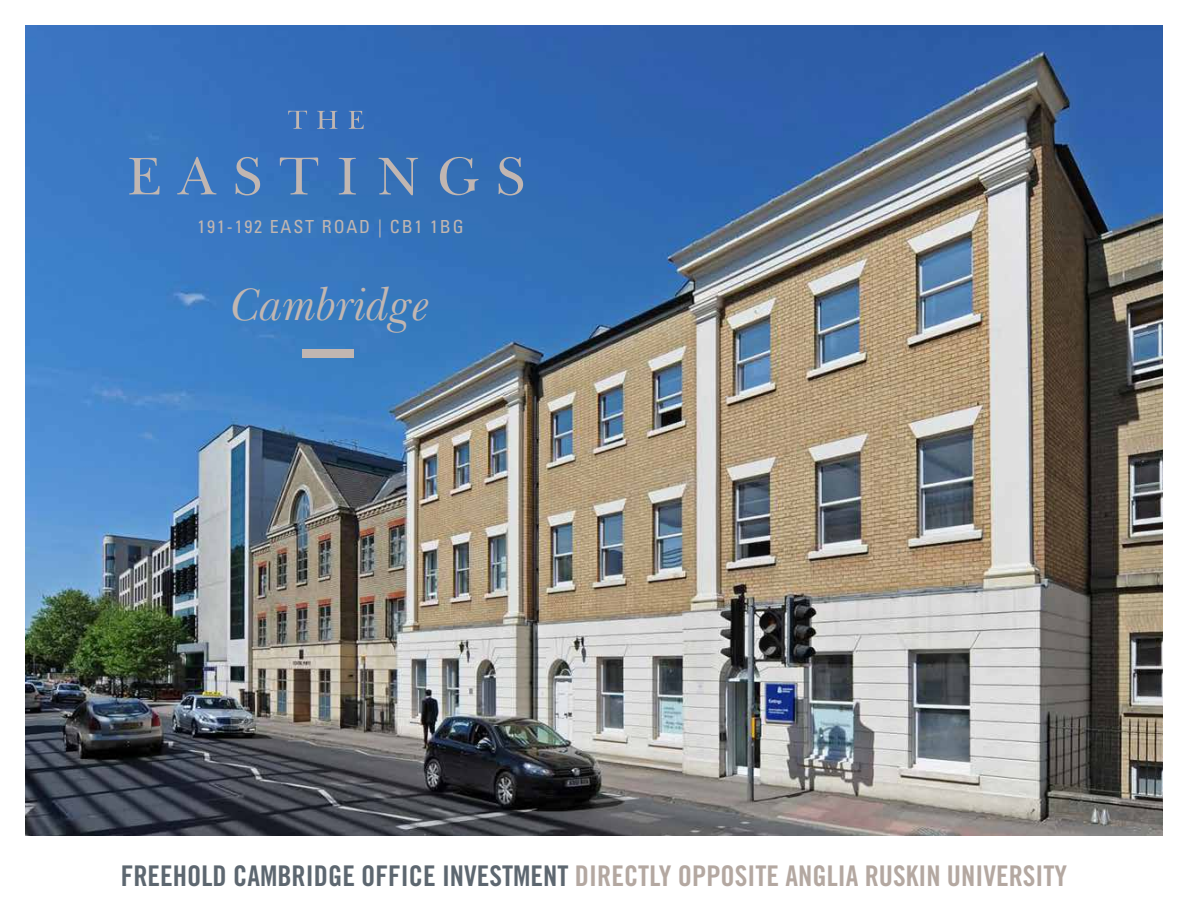
<style>
.page{position:relative;width:1188px;height:918px;background:#fff}
.page>*{position:absolute;margin:0;border:0;box-sizing:border-box;transform-origin:0 0}
.t1{font:italic 46.5px "New Baskerville IT Cby BT";color:#c1b6b1}
.t2{font:28.5px "Trade Gothic Bold Cond Twenty";color:#b4a8a1}
.t3{font:condensed 18px "Univers LT Std";letter-spacing:.1em;color:#c1b6b1}
.s1{color:#5d6770}
</style>
<div class="page">
<img style="left:26px;top:26px;width:1136px;height:809px">
<svg style="left:129px;top:158px;width:31px;height:37px"></svg>
<svg style="left:177px;top:157px;width:40px;height:38px;background:#5383bd"></svg>
<svg style="left:235px;top:157px;width:25px;height:38px"></svg>
<svg style="left:280px;top:157px;width:38px;height:38px"></svg>
<svg style="left:339px;top:158px;width:17px;height:37px"></svg>
<svg style="left:378px;top:158px;width:40px;height:37px"></svg>
<svg style="left:440px;top:157px;width:39px;height:38px"></svg>
<svg style="left:498px;top:157px;width:25px;height:38px"></svg>
<svg style="left:288px;top:111px;width:19px;height:18px"></svg>
<svg style="left:317px;top:111px;width:21px;height:18px"></svg>
<svg style="left:349px;top:111px;width:15px;height:18px"></svg>
<div style="left:302px;top:350px;width:51px;height:8px;background:#c1b6b1"></div>
<p class="t3" style="left:198px;top:215px;width:268px">191-192 EAST ROAD | CB1 1BG</p>
<h1 class="t1" style="left:231px;top:276px;width:201px">Cambridge</h1>
<p class="t2" style="left:121px;top:858px;width:948px"><span class="s1">FREEHOLD CAMBRIDGE OFFICE INVESTMENT</span> DIRECTLY OPPOSITE ANGLIA RUSKIN UNIVERSITY</p>
</div>
